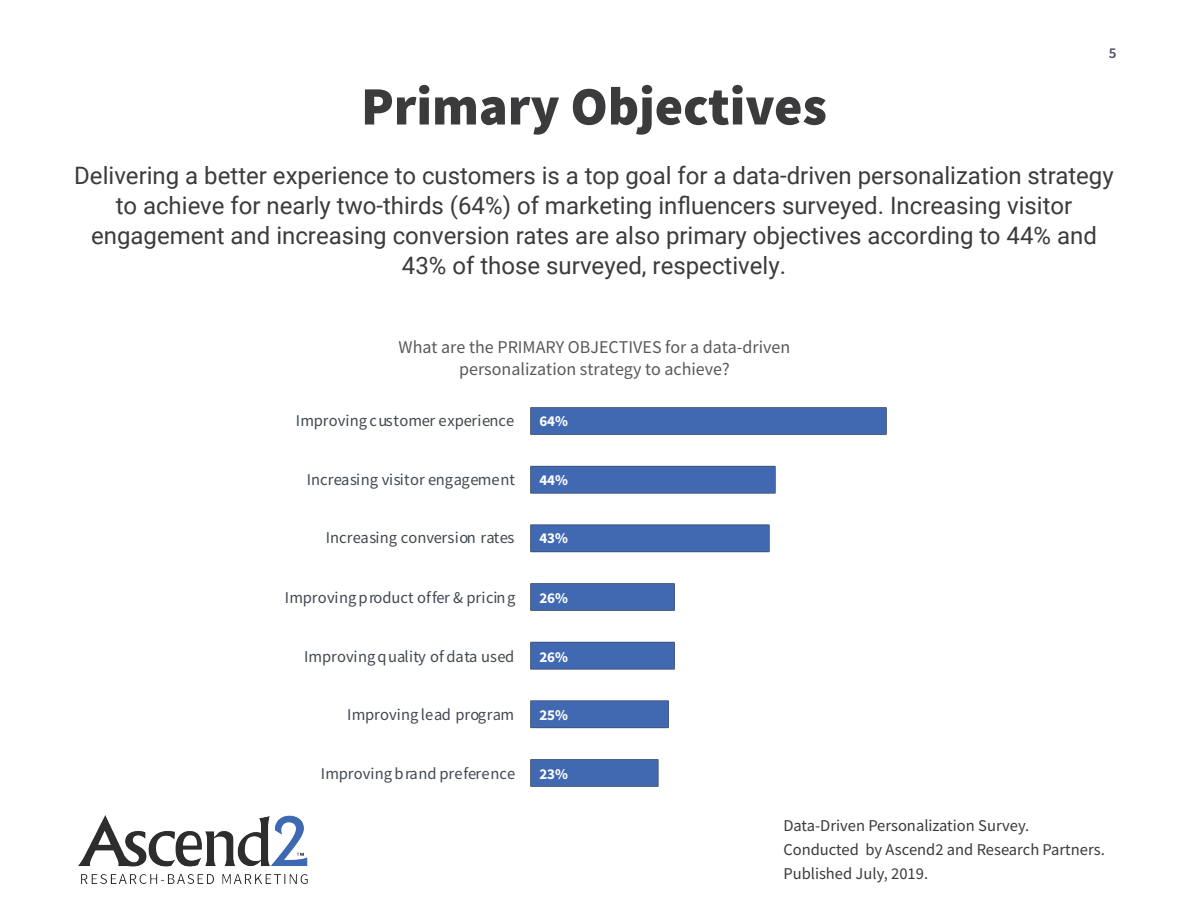
<style>
.page{position:relative;width:1188px;height:918px;background:#fff}
.page>*{position:absolute;margin:0;border:0;box-sizing:border-box;transform-origin:0 0}
.t1{font:900 54px "Source Sans Pro";color:#3b3a3c}
.L_Copy{font:24px/30px "Roboto";color:#3b3a3c;text-align:center}
.t2{font:18px/22.5px "Source Sans Pro";color:#595959;text-align:center}
.t3{font:16.5px "Source Sans Pro";color:#424952}
.t4{font:16.5px/24px "Source Sans Pro";color:#3b3a3c}
.t5{font:700 15px "Source Sans Pro";color:#fff}
.t6{font:600 15px "Source Sans Pro";color:#475066}
</style>
<div class="page">
<img style="left:79px;top:815px;width:229px;height:69px">
<img style="left:530px;top:407px;width:357px;height:380px">
<p class="t6" style="left:1109px;top:43px;width:9px">5</p>
<h1 class="t1" style="left:361px;top:69px;width:467px">Primary Objectives</h1>
<p class="L_Copy" style="left:74px;top:159px;width:1041px">Delivering a better experience to customers is a top goal for a data-driven personalization strategy to achieve for nearly two-thirds (64%) of marketing influencers surveyed. Increasing visitor engagement and increasing conversion rates are also primary objectives according to 44% and 43% of those surveyed, respectively.</p>
<p class="t2" style="left:399px;top:335px;width:393px">What are the PRIMARY OBJECTIVES for a data-driven personalization strategy to achieve?</p>
<p class="t3" style="left:296px;top:410px;width:220px">Improving customer experience</p>
<p class="t5" style="left:539px;top:411px;width:30px">64%</p>
<p class="t3" style="left:307px;top:469px;width:210px">Increasing visitor engagement</p>
<p class="t5" style="left:539px;top:469px;width:30px">44%</p>
<p class="t3" style="left:326px;top:527px;width:190px">Increasing conversion rates</p>
<p class="t5" style="left:539px;top:528px;width:30px">43%</p>
<p class="t3" style="left:285px;top:587px;width:232px">Improving product offer &amp; pricing</p>
<p class="t5" style="left:539px;top:588px;width:30px">26%</p>
<p class="t3" style="left:304px;top:646px;width:212px">Improving quality of data used</p>
<p class="t5" style="left:539px;top:646px;width:30px">26%</p>
<p class="t3" style="left:347px;top:704px;width:168px">Improving lead program</p>
<p class="t5" style="left:539px;top:705px;width:30px">25%</p>
<p class="t3" style="left:321px;top:763px;width:196px">Improving brand preference</p>
<p class="t5" style="left:539px;top:763px;width:30px">23%</p>
<p class="t4" style="left:783px;top:814px;width:323px">Data-Driven Personalization Survey.<br>Conducted by Ascend2 and Research Partners.<br>Published July, 2019.</p>
</div>
